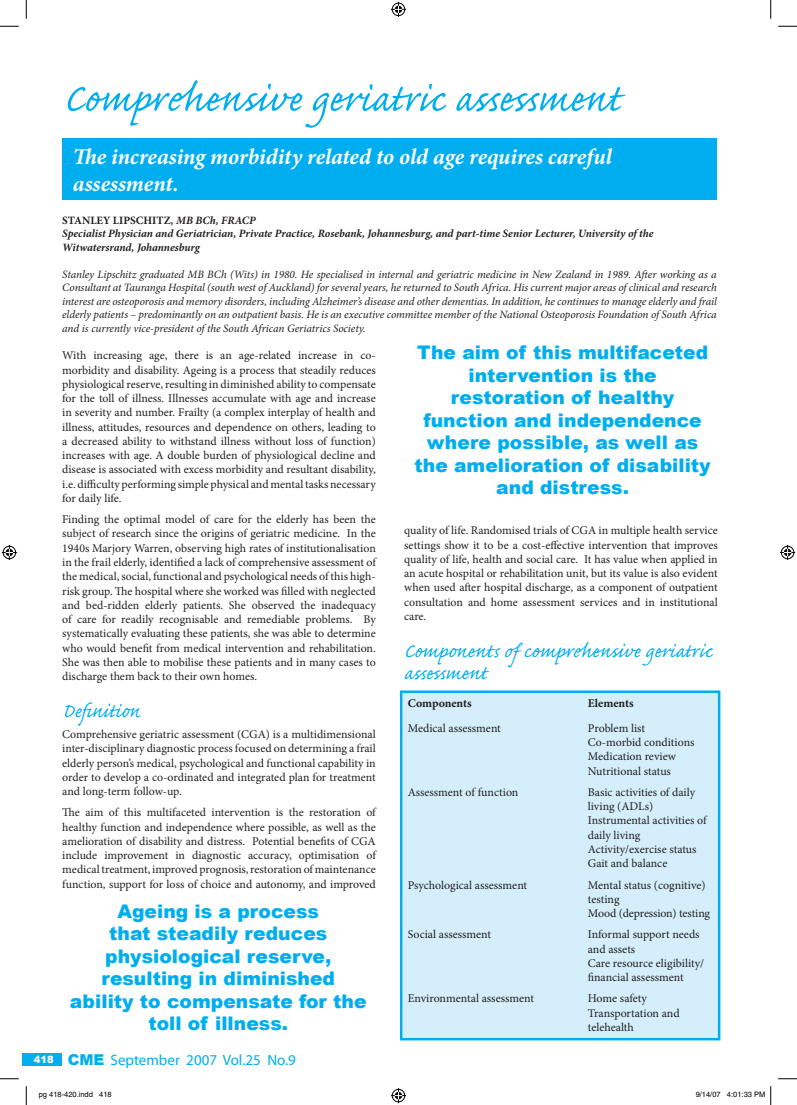
<style>
.page{position:relative;width:797px;height:1105px;background:#fff}
.page>*{position:absolute;margin:0;border:0;box-sizing:border-box;transform-origin:0 0}
.t1{font:50px "Caflisch Script Pro";color:#00aeef}
.t2{font:25px/22.5px "Caflisch Script Pro";color:#00aeef}
.t3{font:italic 700 22.5px/27px "Minion Pro";letter-spacing:-.005em;color:#fff}
.t4{font:900 18.75px/22.5px "Arial";color:#00aeef;text-align:center}
.t5{font:15px "Myriad";color:#00aeef}
.t6{font:11.88px/14.2px "Minion Pro";letter-spacing:-.005em;color:#231f20;text-align:justify}
.t7{font:700 11.88px "Minion Pro";letter-spacing:-.005em;color:#231f20}
.t8{font:italic 11.25px/13.5px "Minion Pro";letter-spacing:-.005em;color:#231f20;text-align:justify}
.t9{font:italic 700 11.25px/13.5px "Minion Pro";letter-spacing:-.005em;color:#231f20}
.t10{font:900 10px "Arial";color:#fff}
.t11{font:7.5px "Helvetica";color:#000}
.s1{font-style:normal}
.s2{font-family:"Arial";font-weight:900}
</style>
<div class="page">
<div style="left:22px;top:1053px;width:40px;height:12px;background:#00aeef"></div>
<div style="left:62px;top:138px;width:655px;height:61px;background:#00aeef"></div>
<div style="left:401px;top:692px;width:318px;height:347px;background:#d4effb"></div>
<div style="left:400px;top:690px;width:320px;height:350px;border:2px solid #00aeef"></div>
<svg style="left:0;top:25px;width:19px;height:2px"></svg>
<svg style="left:778px;top:25px;width:19px;height:2px"></svg>
<svg style="left:0;top:1078px;width:19px;height:1px"></svg>
<svg style="left:778px;top:1078px;width:19px;height:1px"></svg>
<svg style="left:25px;top:0;width:2px;height:19px"></svg>
<svg style="left:25px;top:1086px;width:2px;height:19px"></svg>
<svg style="left:770px;top:0;width:1px;height:19px"></svg>
<svg style="left:391px;top:2px;width:15px;height:15px"></svg>
<svg style="left:391px;top:1088px;width:15px;height:15px"></svg>
<svg style="left:2px;top:545px;width:15px;height:15px"></svg>
<svg style="left:780px;top:545px;width:15px;height:15px"></svg>
<svg style="left:770px;top:1086px;width:1px;height:19px"></svg>
<h1 class="t1" style="left:63px;top:73px;width:558px">Comprehensive geriatric assessment</h1>
<h3 class="t3" style="left:73px;top:142px;width:540px">The increasing morbidity related to old age requires careful assessment.</h3>
<p class="t9" style="left:62px;top:213px;width:592px"><span class="s1">STANLEY LIPSCHITZ</span>, MB BCh, FRACP<br>Specialist Physician and Geriatrician, Private Practice, Rosebank, Johannesburg, and part-time Senior Lecturer, University of the<br>Witwatersrand, Johannesburg</p>
<p class="t8" style="left:62px;top:267px;width:656px">Stanley Lipschitz graduated MB BCh (Wits) in 1980. He specialised in internal and geriatric medicine in New Zealand in 1989. After working as a Consultant at Tauranga Hospital (south west of Auckland) for several years, he returned to South Africa. His current major areas of clinical and research interest are osteoporosis and memory disorders, including Alzheimer’s disease and other dementias. In addition, he continues to manage elderly and frail elderly patients – predominantly on an outpatient basis. He is an executive committee member of the National Osteoporosis Foundation of South Africa and is currently vice-president of the South African Geriatrics Society.</p>
<p class="t6" style="left:62px;top:348px;width:315px">With increasing age, there is an age-related increase in co&shy;morbidity and disability. Ageing is a process that steadily reduces physiological reserve, resulting in diminished ability to compensate for the toll of illness. Illnesses accumulate with age and increase in severity and number. Frailty (a complex interplay of health and illness, attitudes, resources and dependence on others, leading to a decreased ability to withstand illness without loss of function) increases with age. A double burden of physiological decline and disease is associated with excess morbidity and resultant disability, i.e. difficulty performing simple physical and mental tasks necessary for daily life.</p>
<p class="t6" style="left:62px;top:512px;width:315px">Finding the optimal model of care for the elderly has been the subject of research since the origins of geriatric medicine. In the 1940s Marjory Warren, observing high rates of institutionalisation in the frail elderly, identified a lack of comprehensive assessment of the medical, social, functional and psychological needs of this high&shy;risk group. The hospital where she worked was filled with neglected and bed-ridden elderly patients. She observed the inadequacy of care for readily recognisable and remediable problems. By systematically evaluating these patients, she was able to determine who would benefit from medical intervention and rehabilitation.<br>She was then able to mobilise these patients and in many cases to discharge them back to their own homes.</p>
<h2 class="t2" style="left:62px;top:702px;width:80px">Definition</h2>
<p class="t6" style="left:62px;top:727px;width:315px">Comprehensive geriatric assessment (CGA) is a multidimensional inter-disciplinary diagnostic process focused on determining a frail elderly person’s medical, psychological and functional capability in order to develop a co-ordinated and integrated plan for treatment and long-term follow-up.</p>
<p class="t6" style="left:62px;top:805px;width:315px">The aim of this multifaceted intervention is the restoration of healthy function and independence where possible, as well as the amelioration of disability and distress. Potential benefits of CGA include improvement in diagnostic accuracy, optimisation of medical treatment, improved prognosis, restoration of maintenance function, support for loss of choice and autonomy, and improved</p>
<h3 class="t4" style="left:70px;top:900px;width:298px">Ageing is a process<br>that steadily reduces physiological reserve, resulting in diminished ability to compensate for the toll of illness.</h3>
<h3 class="t4" style="left:414px;top:342px;width:298px">The aim of this multifaceted intervention is the restoration of healthy function and independence where possible, as well as the amelioration of disability and distress.</h3>
<p class="t6" style="left:404px;top:523px;width:315px">quality of life. Randomised trials of CGA in multiple health service settings show it to be a cost-effective intervention that improves quality of life, health and social care. It has value when applied in an acute hospital or rehabilitation unit, but its value is also evident when used after hospital discharge, as a component of outpatient consultation and home assessment services and in institutional care.</p>
<h2 class="t2" style="left:404px;top:642px;width:309px">Components of comprehensive geriatric assessment</h2>
<p class="t7" style="left:408px;top:695px;width:66px">Components</p>
<p class="t7" style="left:588px;top:695px;width:47px">Elements</p>
<p class="t6" style="left:408px;top:721px;width:95px">Medical assessment</p>
<p class="t6" style="left:588px;top:721px;width:108px;text-align:left">Problem list<br>Co-morbid conditions<br>Medication review<br>Nutritional status</p>
<p class="t6" style="left:408px;top:785px;width:112px">Assessment of function</p>
<p class="t6" style="left:588px;top:785px;width:120px;text-align:left">Basic activities of daily living (ADLs)<br>Instrumental activities of daily living<br>Activity/exercise status<br>Gait and balance</p>
<p class="t6" style="left:408px;top:878px;width:121px">Psychological assessment</p>
<p class="t6" style="left:588px;top:878px;width:124px;text-align:left">Mental status (cognitive) testing<br>Mood (depression) testing</p>
<p class="t6" style="left:408px;top:927px;width:85px">Social assessment</p>
<p class="t6" style="left:588px;top:927px;width:118px;text-align:left">Informal support needs and assets<br>Care resource eligibility/ financial assessment</p>
<p class="t6" style="left:408px;top:991px;width:128px">Environmental assessment</p>
<p class="t6" style="left:588px;top:991px;width:93px;text-align:left">Home safety<br>Transportation and telehealth</p>
<p class="t5" style="left:68px;top:1052px;width:229px"><span class="s2">CME</span> September 2007 Vol.25 No.9</p>
<p class="t11" style="left:39px;top:1090px;width:74px">pg 418-420.indd 418</p>
<p class="t11" style="left:695px;top:1090px;width:71px">9/14/07 4:01:33 PM</p>
<p class="t10" style="left:34px;top:1054px;width:22px">418</p>
</div>
